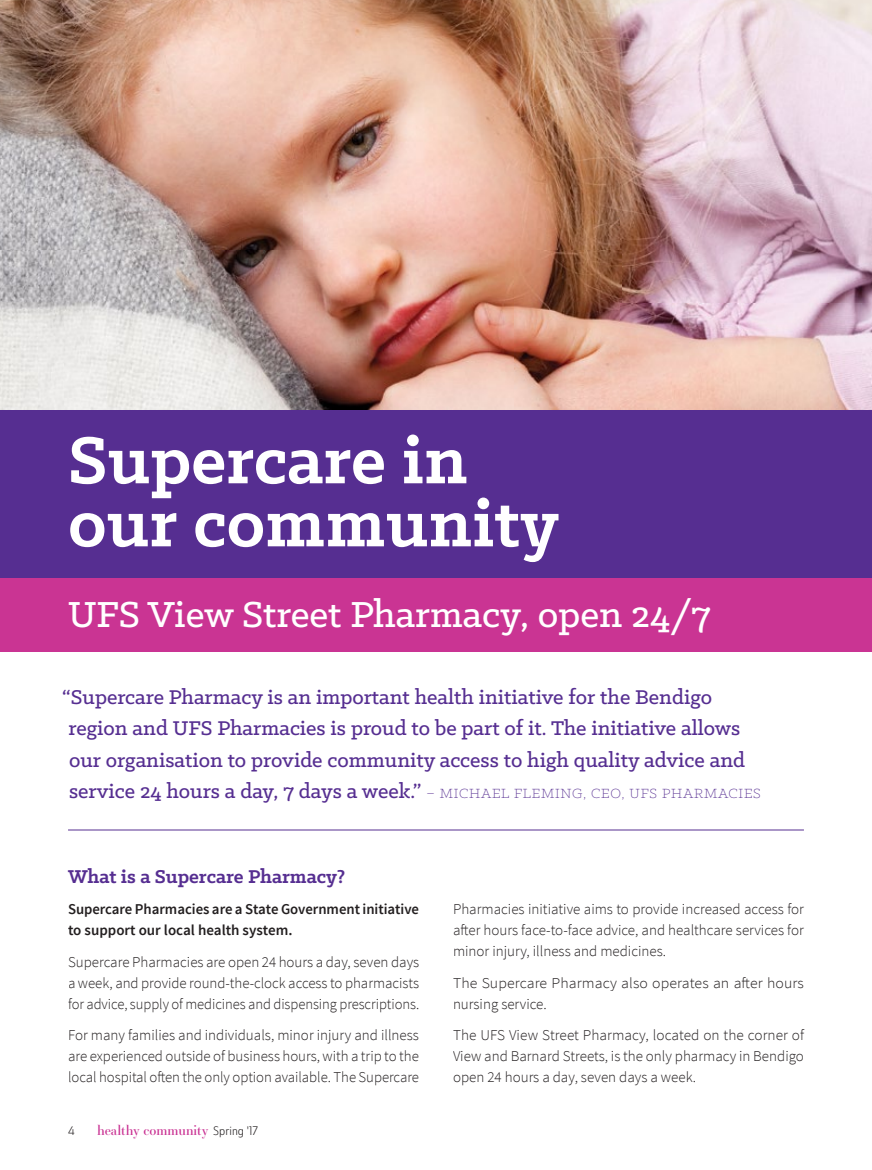
<style>
.page{position:relative;width:872px;height:1170px;background:#fff}
.page>*{position:absolute;margin:0;border:0;box-sizing:border-box;transform-origin:0 0}
.t1{font:700 75px/63px "Klinic Slab";color:#fff}
.t2{font:500 40.95px "Klinic Slab";color:#fff}
.t3{font:500 22.5px/31.5px "Klinic Slab";color:#562e91}
.t4{font:700 21px "Klinic Slab";color:#562e91}
.t5{font:300 15px/21px "Source Sans Pro";color:#231f20;text-align:justify}
.t6{font:600 15px/21px "Source Sans Pro";color:#231f20}
.t7{font:300 15px "Klinic Slab";letter-spacing:.05em;color:#562e91}
.t8{font:300 15px/21px "Source Sans Pro";color:#231f20;scale:1.05 1}
.t9{font:13.5px "Essonnes Display";color:#c93092}
.t10{font:12px "Solitas Nor Lig";color:#231f20}
.s1{font-weight:500;font-size:22.5px}
.s2{font-family:"Solitas Nor Lig";font-size:12px;color:#231f20}
</style>
<div class="page">
<div style="left:0;top:0;width:872px;height:577px;background:#562e91"></div>
<div style="left:0;top:578px;width:872px;height:73px;background:#ca3493"></div>
<hr style="left:68px;top:829px;width:736px;height:1px;background:#562e91">
<img style="left:0;top:0;width:872px;height:410px">
<h1 class="t1" style="left:68px;top:426px;width:492px">Supercare in our community</h1>
<h2 class="t2" style="left:68px;top:588px;width:644px">UFS View Street Pharmacy, open 24/7</h2>
<h3 class="t3" style="left:62px;top:680px;width:684px">“Supercare Pharmacy is an important health initiative for the Bendigo region and UFS Pharmacies is proud to be part of it. The initiative allows our organisation to provide community access to high quality advice and</h3>
<p class="t7" style="left:69px;top:784px;width:693px"><span class="s1">service 24 hours a day, 7 days a week.”</span> – MICHAEL FLEMING, CEO, UFS PHARMACIES</p>
<h3 class="t4" style="left:68px;top:862px;width:279px">What is a Supercare Pharmacy?</h3>
<p class="t6" style="left:68px;top:898px;width:352px">Supercare Pharmacies are a State Government initiative to support our local health system.</p>
<p class="t5" style="left:68px;top:951px;width:353px">Supercare Pharmacies are open 24 hours a day, seven days a week, and provide round-the-clock access to pharmacists for advice, supply of medicines and dispensing prescriptions.</p>
<p class="t5" style="left:68px;top:1024px;width:352px">For many families and individuals, minor injury and illness are experienced outside of business hours, with a trip to the local hospital often the only option available. The Supercare</p>
<p class="t10" style="left:68px;top:1122px;width:8px">4</p>
<p class="t9" style="left:97px;top:1120px;width:162px">healthy community <span class="s2">Spring '17</span></p>
<p class="t5" style="left:453px;top:898px;width:352px">Pharmacies initiative aims to provide increased access for after hours face-to-face advice, and healthcare services for minor injury, illness and medicines.</p>
<p class="t8" style="left:453px;top:972px;width:335px">The Supercare Pharmacy also operates an after hours nursing service.</p>
<p class="t5" style="left:453px;top:1024px;width:352px">The UFS View Street Pharmacy, located on the corner of View and Barnard Streets, is the only pharmacy in Bendigo open 24 hours a day, seven days a week.</p>
</div>
